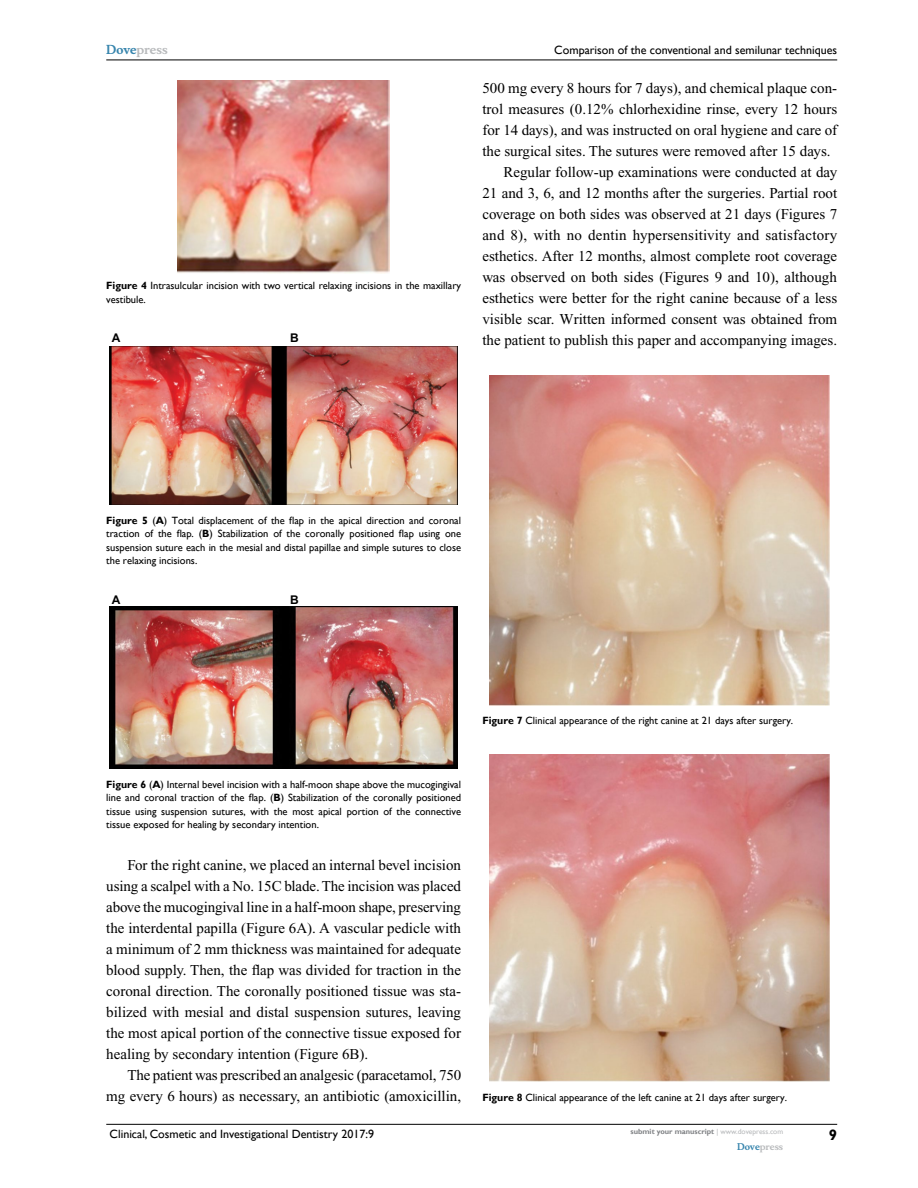
<style>
.page{position:relative;width:918px;height:1188px;background:#fff}
.page>*{position:absolute;margin:0;border:0;box-sizing:border-box;transform-origin:0 0}
.t1{font:15px/21px "Times New Roman";color:#000;text-align:justify}
.t2{font:700 15px "Gill Sans";color:#000}
.t3{font:12px "Gill Sans";color:#000}
.t4{font:700 12px "Musee";color:#b8babc}
.t5{font:700 12px "Arial";color:#000}
.t6{font:10.5px/13.5px "Gill Sans";color:#000;text-align:justify}
.t7{font:700 9px "Musee";color:#b8babc}
.t8{font:700 7.5px "Gill Sans";color:#808285}
.s1{color:#3785ad}
.s2{font-weight:700}
.s3{font-weight:400;color:#b8babc}
</style>
<div class="page">
<hr style="left:106px;top:1124px;width:731px;height:1px;background:#000">
<hr style="left:106px;top:60px;width:731px;height:1px;background:#000">
<img style="left:177px;top:81px;width:213px;height:193px">
<img style="left:109px;top:347px;width:349px;height:157px">
<img style="left:109px;top:607px;width:349px;height:161px">
<img style="left:490px;top:375px;width:340px;height:330px">
<img style="left:490px;top:755px;width:340px;height:326px">
<p class="t4" style="left:106px;top:43px;width:63px"><span class="s1">Dove</span>press</p>
<p class="t6" style="left:106px;top:279px;width:356px"><span class="s2">Figure 4</span> Intrasulcular incision with two vertical relaxing incisions in the maxillary vestibule.</p>
<p class="t5" style="left:112px;top:330px;width:10px">A</p>
<p class="t5" style="left:290px;top:330px;width:10px">B</p>
<p class="t3" style="left:554px;top:43px;width:284px">Comparison of the conventional and semilunar techniques</p>
<p class="t1" style="left:482px;top:77px;width:356px">500 mg every 8 hours for 7 days), and chemical plaque con-</p>
<p class="t1" style="left:482px;top:98px;width:356px">trol measures (0.12% chlorhexidine rinse, every 12 hours</p>
<p class="t1" style="left:482px;top:119px;width:356px">for 14 days), and was instructed on oral hygiene and care of</p>
<p class="t1" style="left:482px;top:140px;width:350px">the surgical sites. The sutures were removed after 15 days.</p>
<p class="t1" style="left:504px;top:161px;width:335px">Regular follow-up examinations were conducted at day</p>
<p class="t1" style="left:482px;top:182px;width:356px">21 and 3, 6, and 12 months after the surgeries. Partial root</p>
<p class="t1" style="left:482px;top:203px;width:356px">coverage on both sides was observed at 21 days (Figures 7</p>
<p class="t1" style="left:482px;top:224px;width:357px">and 8), with no dentin hypersensitivity and satisfactory</p>
<p class="t1" style="left:482px;top:245px;width:356px">esthetics. After 12 months, almost complete root coverage</p>
<p class="t1" style="left:482px;top:266px;width:356px">was observed on both sides (Figures 9 and 10), although</p>
<p class="t1" style="left:482px;top:287px;width:356px">esthetics were better for the right canine because of a less</p>
<p class="t1" style="left:482px;top:308px;width:356px">visible scar. Written informed consent was obtained from</p>
<p class="t1" style="left:482px;top:329px;width:356px">the patient to publish this paper and accompanying images.</p>
<p class="t6" style="left:106px;top:514px;width:356px"><span class="s2">Figure 5</span> (<span class="s2">A</span>) Total displacement of the flap in the apical direction and coronal traction of the flap. (<span class="s2">B</span>) Stabilization of the coronally positioned flap using one suspension suture each in the mesial and distal papillae and simple sutures to close the relaxing incisions.</p>
<p class="t5" style="left:112px;top:592px;width:10px">A</p>
<p class="t5" style="left:290px;top:592px;width:10px">B</p>
<p class="t6" style="left:106px;top:778px;width:356px"><span class="s2">Figure 6</span> (<span class="s2">A</span>) Internal bevel incision with a half-moon shape above the mucogingival line and coronal traction of the flap. (<span class="s2">B</span>) Stabilization of the coronally positioned tissue using suspension sutures, with the most apical portion of the connective tissue exposed for healing by secondary intention.</p>
<p class="t1" style="left:106px;top:854px;width:356px;text-indent:21px">For the right canine, we placed an internal bevel incision using a scalpel with a No. 15C blade. The incision was placed above the mucogingival line in a half-moon shape, preserving the interdental papilla (Figure 6A). A vascular pedicle with a minimum of 2 mm thickness was maintained for adequate blood supply. Then, the flap was divided for traction in the coronal direction. The coronally positioned tissue was sta&shy;bilized with mesial and distal suspension sutures, leaving the most apical portion of the connective tissue exposed for healing by secondary intention (Figure 6B).</p>
<p class="t1" style="left:106px;top:1064px;width:356px;text-align:right">The patient was prescribed an analgesic (paracetamol, 750 mg every 6 hours) as necessary, an antibiotic (amoxicillin,</p>
<p class="t6" style="left:482px;top:714px;width:312px"><span class="s2">Figure 7</span> Clinical appearance of the right canine at 21 days after surgery.</p>
<p class="t6" style="left:482px;top:1090px;width:306px"><span class="s2">Figure 8</span> Clinical appearance of the left canine at 21 days after surgery.</p>
<p class="t3" style="left:110px;top:1127px;width:266px">Clinical, Cosmetic and Investigational Dentistry 2017:9</p>
<p class="t8" style="left:631px;top:1127px;width:154px">submit your manuscript <span class="s3">| www.dovepress.com</span></p>
<p class="t7" style="left:737px;top:1141px;width:48px"><span class="s1">Dove</span>press</p>
<p class="t2" style="left:829px;top:1126px;width:10px">9</p>
</div>
